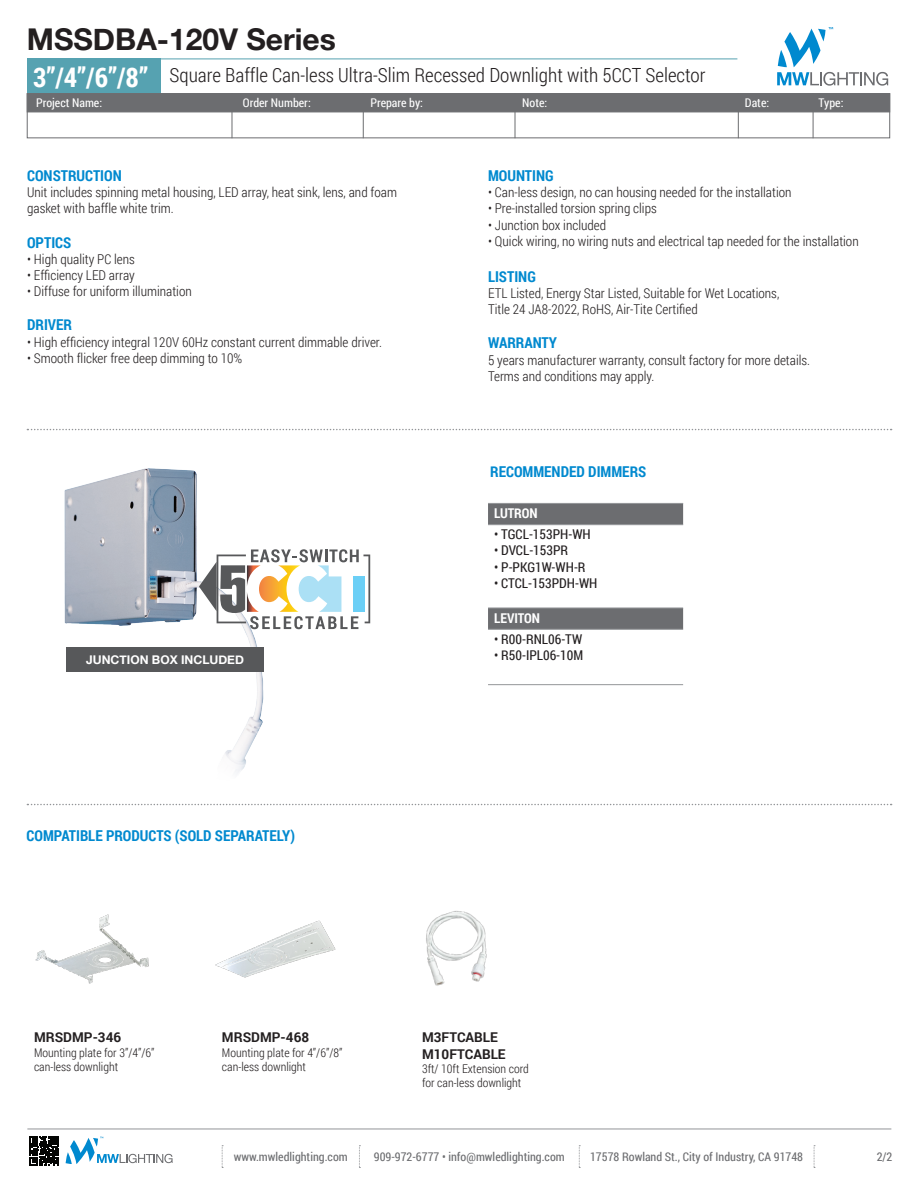
<style>
.page{position:relative;width:918px;height:1188px;background:#fff}
.page>*{position:absolute;margin:0;border:0;box-sizing:border-box;transform-origin:0 0}
.t1{font:700 30px "Helvetica Neue";color:#231f20}
.t2{font:700 27px "Roboto Condensed";color:#fff}
.t3{font:300 19.5px "Roboto Condensed";color:#231f20}
.t4{font:700 15px "Roboto Condensed";color:#0089cf}
.t5{font:300 13.5px/16.2px "Roboto Condensed";color:#231f20}
.t6{font:13.5px "Roboto Condensed";color:#231f20}
.t7{font:700 13.5px "Roboto";color:#231f20}
.t8{font:700 13.5px "Roboto Condensed";color:#fff}
.t9{font:300 12px/14.4px "Roboto Condensed";color:#231f20}
.t10{font:12px "Roboto Condensed";color:#6c6d70}
.t11{font:12px "Roboto Condensed";color:#fff}
.t12{font:700 12px "Helvetica Neue";color:#fff}
</style>
<div class="page">
<div style="left:27px;top:93px;width:863px;height:19px;background:#6c6d70"></div>
<div style="left:27px;top:93px;width:863px;height:45px;border:1px solid #6c6d70"></div>
<hr style="left:813px;top:93px;width:1px;height:45px;background:#6c6d70">
<hr style="left:738px;top:93px;width:1px;height:45px;background:#6c6d70">
<hr style="left:232px;top:93px;width:1px;height:45px;background:#6c6d70">
<hr style="left:515px;top:93px;width:1px;height:45px;background:#6c6d70">
<hr style="left:363px;top:93px;width:1px;height:45px;background:#6c6d70">
<svg style="left:222px;top:1145px;width:1px;height:23px"></svg>
<svg style="left:27px;top:429px;width:865px;height:1px"></svg>
<svg style="left:359px;top:1145px;width:1px;height:23px"></svg>
<svg style="left:579px;top:1145px;width:1px;height:23px"></svg>
<svg style="left:814px;top:1145px;width:1px;height:23px"></svg>
<hr style="left:27px;top:1129px;width:864px;height:1px;background:#939598">
<svg style="left:27px;top:804px;width:865px;height:1px"></svg>
<svg style="left:488px;top:504px;width:195px;height:125px"></svg>
<hr style="left:488px;top:503px;width:195px;height:1px;background:#939598">
<hr style="left:488px;top:524px;width:195px;height:1px;background:#939598">
<hr style="left:488px;top:608px;width:195px;height:1px;background:#939598">
<hr style="left:488px;top:629px;width:195px;height:1px;background:#939598">
<hr style="left:488px;top:684px;width:195px;height:1px;background:#939598">
<svg style="left:777px;top:27px;width:111px;height:59px"></svg>
<hr style="left:27px;top:59px;width:710px;height:1px;background:#56a2b1">
<div style="left:27px;top:59px;width:133px;height:34px;background:#56a2b1"></div>
<svg style="left:29px;top:1136px;width:30px;height:30px"></svg>
<svg style="left:30px;top:1137px;width:28px;height:28px"></svg>
<svg style="left:66px;top:1137px;width:107px;height:27px"></svg>
<img style="left:64px;top:468px;width:221px;height:305px">
<svg style="left:199px;top:549px;width:171px;height:80px"></svg>
<div style="left:66px;top:647px;width:198px;height:25px;background:#57585a"></div>
<img style="left:35px;top:914px;width:114px;height:70px">
<img style="left:215px;top:920px;width:121px;height:58px">
<img style="left:426px;top:911px;width:61px;height:75px">
<p class="t1" style="left:27px;top:15px;width:310px">MSSDBA-120V Series</p>
<p class="t3" style="left:170px;top:62px;width:538px">Square Baffle Can-less Ultra-Slim Recessed Downlight with 5CCT Selector</p>
<p class="t2" style="left:33px;top:58px;width:116px">3”/4”/6”/8”</p>
<p class="t11" style="left:36px;top:95px;width:68px">Project Name:</p>
<p class="t11" style="left:243px;top:95px;width:69px">Order Number:</p>
<p class="t11" style="left:370px;top:95px;width:54px">Prepare by:</p>
<p class="t11" style="left:522px;top:95px;width:27px">Note:</p>
<p class="t11" style="left:745px;top:95px;width:26px">Date:</p>
<p class="t11" style="left:819px;top:95px;width:26px">Type:</p>
<p class="t4" style="left:27px;top:165px;width:96px">CONSTRUCTION</p>
<p class="t5" style="left:27px;top:184px;width:371px">Unit includes spinning metal housing, LED array, heat sink, lens, and foam gasket with baffle white trim.</p>
<p class="t4" style="left:27px;top:232px;width:46px">OPTICS</p>
<p class="t5" style="left:27px;top:250px;width:109px">• High quality PC lens</p>
<p class="t5" style="left:27px;top:267px;width:109px">• Efficiency LED array</p>
<p class="t5" style="left:27px;top:283px;width:166px">• Diffuse for uniform illumination</p>
<p class="t4" style="left:27px;top:314px;width:47px">DRIVER</p>
<p class="t5" style="left:27px;top:333px;width:356px">• High efficiency integral 120V 60Hz constant current dimmable driver.</p>
<p class="t5" style="left:27px;top:349px;width:217px">• Smooth flicker free deep dimming to 10%</p>
<p class="t12" style="left:86px;top:650px;width:159px">JUNCTION BOX INCLUDED</p>
<p class="t4" style="left:27px;top:825px;width:270px">COMPATIBLE PRODUCTS (SOLD SEPARATELY)</p>
<p class="t4" style="left:488px;top:165px;width:67px">MOUNTING</p>
<p class="t5" style="left:488px;top:184px;width:305px">• Can-less design, no can housing needed for the installation</p>
<p class="t5" style="left:488px;top:200px;width:170px">• Pre-installed torsion spring clips</p>
<p class="t5" style="left:488px;top:216px;width:120px">• Junction box included</p>
<p class="t5" style="left:488px;top:232px;width:372px">• Quick wiring, no wiring nuts and electrical tap needed for the installation</p>
<p class="t4" style="left:488px;top:266px;width:49px">LISTING</p>
<p class="t5" style="left:488px;top:285px;width:293px">ETL Listed, Energy Star Listed, Suitable for Wet Locations,</p>
<p class="t5" style="left:488px;top:301px;width:211px">Title 24 JA8-2022, RoHS, Air-Tite Certified</p>
<p class="t4" style="left:488px;top:332px;width:71px">WARRANTY</p>
<p class="t5" style="left:488px;top:351px;width:324px">5 years manufacturer warranty, consult factory for more details.</p>
<p class="t5" style="left:488px;top:367px;width:168px">Terms and conditions may apply.</p>
<p class="t4" style="left:490px;top:461px;width:158px">RECOMMENDED DIMMERS</p>
<p class="t8" style="left:494px;top:504px;width:45px">LUTRON</p>
<p class="t6" style="left:494px;top:525px;width:98px">• TGCL-153PH-WH</p>
<p class="t6" style="left:494px;top:541px;width:76px">• DVCL-153PR</p>
<p class="t6" style="left:494px;top:557px;width:93px">• P-PKG1W-WH-R</p>
<p class="t6" style="left:494px;top:574px;width:105px">• CTCL-153PDH-WH</p>
<p class="t8" style="left:494px;top:608px;width:47px">LEVITON</p>
<p class="t6" style="left:494px;top:630px;width:90px">• R00-RNL06-TW</p>
<p class="t6" style="left:494px;top:646px;width:91px">• R50-IPL06-10M</p>
<p class="t7" style="left:34px;top:1028px;width:89px">MRSDMP-346</p>
<p class="t9" style="left:34px;top:1045px;width:122px">Mounting plate for 3”/4”/6” can-less downlight</p>
<p class="t7" style="left:222px;top:1028px;width:89px">MRSDMP-468</p>
<p class="t9" style="left:222px;top:1045px;width:122px">Mounting plate for 4”/6”/8” can-less downlight</p>
<p class="t7" style="left:422px;top:1028px;width:77px">M3FTCABLE</p>
<p class="t7" style="left:422px;top:1044px;width:85px">M10FTCABLE</p>
<p class="t9" style="left:422px;top:1061px;width:108px">3ft/ 10ft Extension cord for can-less downlight</p>
<p class="t10" style="left:234px;top:1149px;width:115px">www.mwledlighting.com</p>
<p class="t10" style="left:374px;top:1149px;width:192px">909-972-6777 • info@mwledlighting.com</p>
<p class="t10" style="left:590px;top:1149px;width:215px">17578 Rowland St., City of Industry, CA 91748</p>
<p class="t10" style="left:877px;top:1149px;width:17px">2/2</p>
</div>
